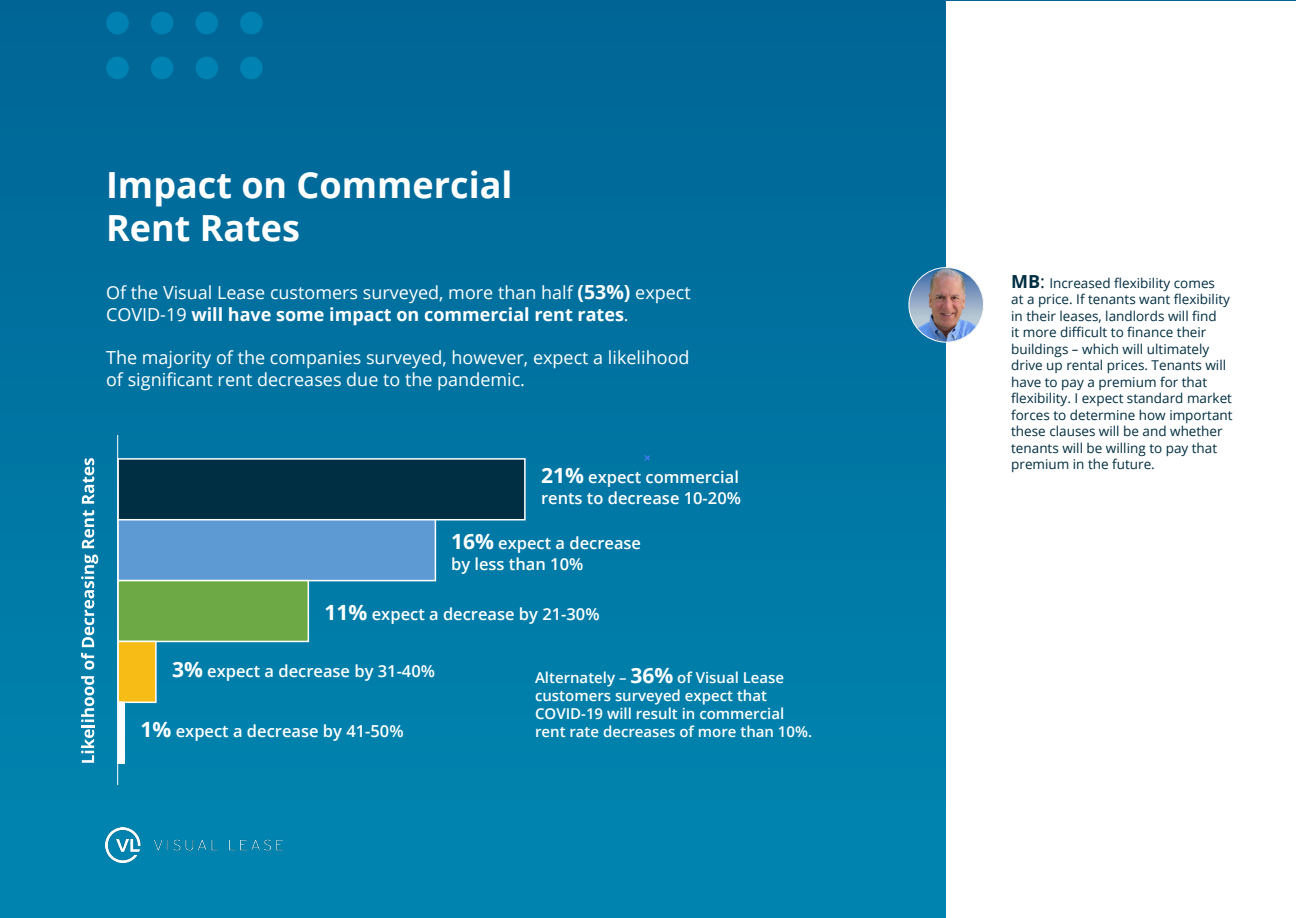
<style>
.page{position:relative;width:1296px;height:918px;background:#fff}
.page>*{position:absolute;margin:0;border:0;box-sizing:border-box;transform-origin:0 0}
.t1{font:700 36px/43.2px "Open Sans";color:#fff}
.t2{font:18px/21.6px "Open Sans";color:#fff}
.t3{font:600 16.5px/21.6px "Open Sans";color:#fff}
.t4{font:600 15px/18px "Open Sans";color:#fff}
.t5{font:13.5px/16.5px "Open Sans";color:#002e42}
.s1{font-weight:700;font-size:19.5px}
.s2{font-weight:700}
.s3{font-weight:700;font-size:21px}
.s4{font-weight:700;font-size:18px}
.s5{font-size:18px}
</style>
<div class="page">
<img style="left:0;top:0;width:1296px;height:918px">
<img style="left:106px;top:827px;width:176px;height:36px">
<div style="left:946px;top:1px;width:349px;height:916px;background:#fff"></div>
<img style="left:909px;top:268px;width:75px;height:74px;border-radius:37px">
<div style="left:909px;top:267px;width:75px;height:76px;border:1px solid #fff;border-radius:50%"></div>
<hr style="left:117px;top:435px;width:1px;height:350px;background:#fff">
<svg style="left:81px;top:676px;width:13px;height:87px"></svg>
<svg style="left:81px;top:554px;width:17px;height:116px"></svg>
<svg style="left:82px;top:510px;width:12px;height:38px"></svg>
<svg style="left:82px;top:458px;width:12px;height:46px"></svg>
<div style="left:117px;top:458px;width:409px;height:62px;background:#002e42;border:2px solid #fff"></div>
<div style="left:117px;top:519px;width:319px;height:62px;background:#5d99d2;border:2px solid #fff"></div>
<div style="left:117px;top:580px;width:192px;height:62px;background:#6da944;border:2px solid #fff"></div>
<div style="left:117px;top:641px;width:40px;height:62px;background:#f8bc16;border:2px solid #fff"></div>
<div style="left:117px;top:702px;width:8px;height:62px;background:#fff;border:2px solid #fff"></div>
<h1 class="t1" style="left:106px;top:162px;width:408px">Impact on Commercial<br>Rent Rates</h1>
<h2 class="t2" style="left:106px;top:281px;width:586px">Of the Visual Lease customers surveyed, more than half <span class="s1">(53%)</span> expect<br>COVID-19 <span class="s2">will have some impact on commercial rent rates</span>.</h2>
<h2 class="t2" style="left:106px;top:346px;width:585px">The majority of the companies surveyed, however, expect a likelihood of significant rent decreases due to the pandemic.</h2>
<p class="t3" style="left:541px;top:465px;width:201px"><span class="s3">21%</span> expect commercial rents to decrease 10-20%</p>
<p class="t3" style="left:451px;top:532px;width:192px"><span class="s3">16%</span> expect a decrease by less than 10%</p>
<p class="t3" style="left:325px;top:603px;width:276px"><span class="s3">11%</span> expect a decrease by 21-30%</p>
<p class="t3" style="left:172px;top:659px;width:264px"><span class="s3">3%</span> expect a decrease by 31-40%</p>
<p class="t4" style="left:535px;top:669px;width:279px">Alternately – <span class="s3">36%</span> of Visual Lease customers surveyed expect that COVID-19 will result in commercial rent rate decreases of more than 10%.</p>
<p class="t3" style="left:141px;top:720px;width:264px"><span class="s3">1%</span> expect a decrease by 41-50%</p>
<p class="t5" style="left:1011px;top:274px;width:223px"><span class="s4">MB</span><span class="s5">:</span> Increased flexibility comes<br>at a price. If tenants want flexibility in their leases, landlords will find<br>it more difficult to finance their buildings – which will ultimately drive up rental prices. Tenants will have to pay a premium for that flexibility. I expect standard market forces to determine how important these clauses will be and whether tenants will be willing to pay that premium in the future.</p>
</div>
